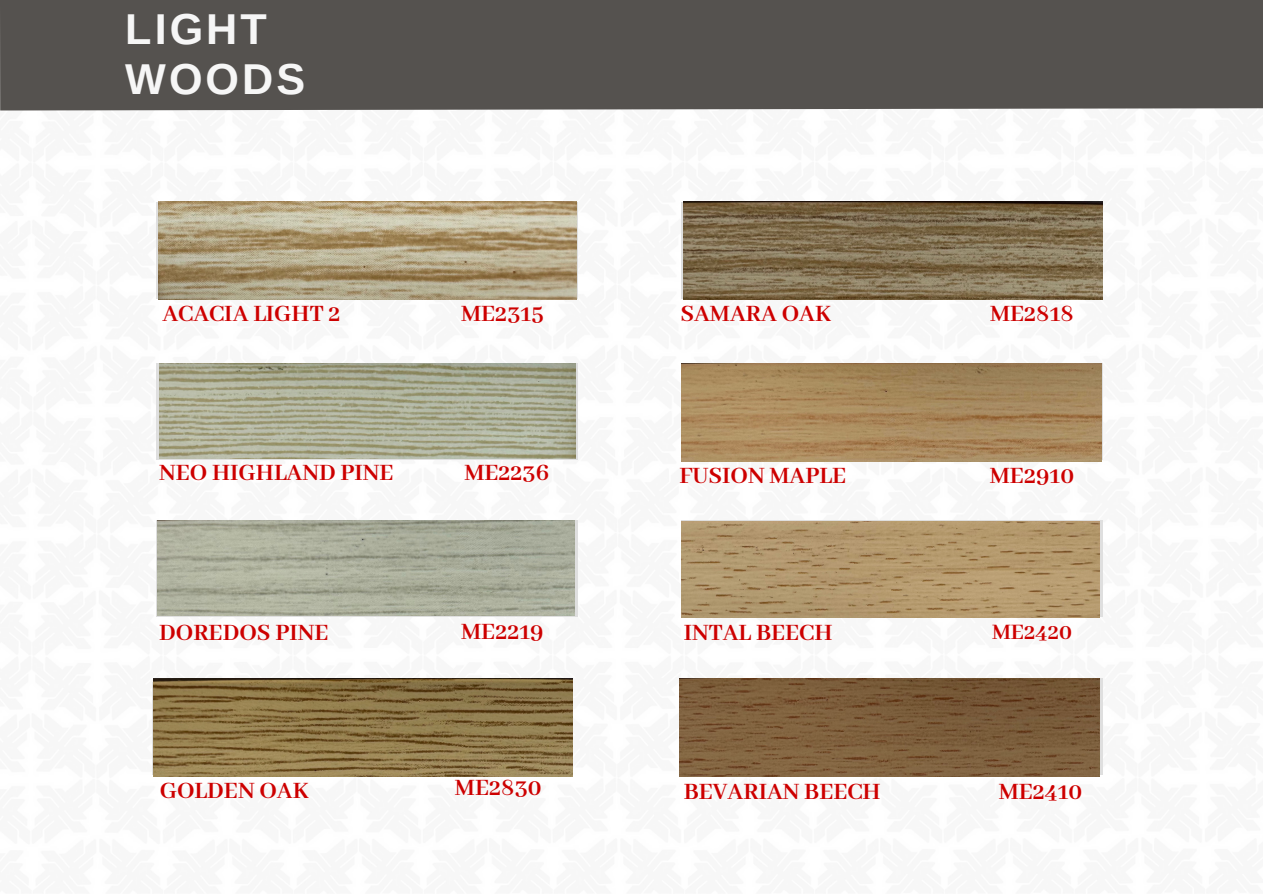
<style>
.page{position:relative;width:1263px;height:894px;background:#fff}
.page>*{position:absolute;margin:0;border:0;box-sizing:border-box;transform-origin:0 0}
.t1{font:700 43.2px/49.5px "Arimo";letter-spacing:.07em;color:#f6f6f6}
.t2{font:700 25.5px "Abhaya Libre";color:#cd0000}
.t3{font:700 24px "Abhaya Libre";color:#cd0000}
</style>
<div class="page">
<div style="left:156px;top:363px;width:421px;height:97px;background:linear-gradient(to bottom,#dfdfdf,#dfdfdf)"></div>
<svg style="left:156px;top:520px;width:421px;height:96px"></svg>
<img style="left:159px;top:202px;width:418px;height:98px">
<img style="left:681px;top:363px;width:421px;height:98px">
<img style="left:153px;top:678px;width:420px;height:98px">
<img style="left:160px;top:363px;width:416px;height:95px">
<img style="left:681px;top:521px;width:419px;height:96px">
<img style="left:684px;top:202px;width:418px;height:98px">
<img style="left:679px;top:678px;width:420px;height:98px">
<img style="left:158px;top:520px;width:417px;height:94px">
<div style="left:0;top:0;width:1263px;height:111px;background:#55524f"></div>
<h1 class="t1" style="left:125px;top:5px;width:181px">LIGHT<br>WOODS</h1>
<p class="t2" style="left:162px;top:300px;width:180px">ACACIA LIGHT 2</p>
<p class="t2" style="left:461px;top:300px;width:84px">ME2315</p>
<p class="t2" style="left:680px;top:300px;width:152px">SAMARA OAK</p>
<p class="t2" style="left:990px;top:300px;width:86px">ME2818</p>
<p class="t2" style="left:159px;top:458px;width:236px">NEO HIGHLAND PINE</p>
<p class="t2" style="left:464px;top:458px;width:86px">ME2236</p>
<p class="t2" style="left:680px;top:461px;width:168px">FUSION MAPLE</p>
<p class="t2" style="left:990px;top:461px;width:86px">ME2910</p>
<p class="t2" style="left:159px;top:618px;width:171px">DOREDOS PINE</p>
<p class="t2" style="left:461px;top:617px;width:84px">ME2219</p>
<p class="t2" style="left:684px;top:618px;width:150px">INTAL BEECH</p>
<p class="t3" style="left:992px;top:618px;width:81px">ME2420</p>
<p class="t2" style="left:160px;top:776px;width:151px">GOLDEN OAK</p>
<p class="t2" style="left:455px;top:773px;width:88px">ME2830</p>
<p class="t2" style="left:684px;top:777px;width:198px">BEVARIAN BEECH</p>
<p class="t2" style="left:999px;top:777px;width:85px">ME2410</p>
</div>
